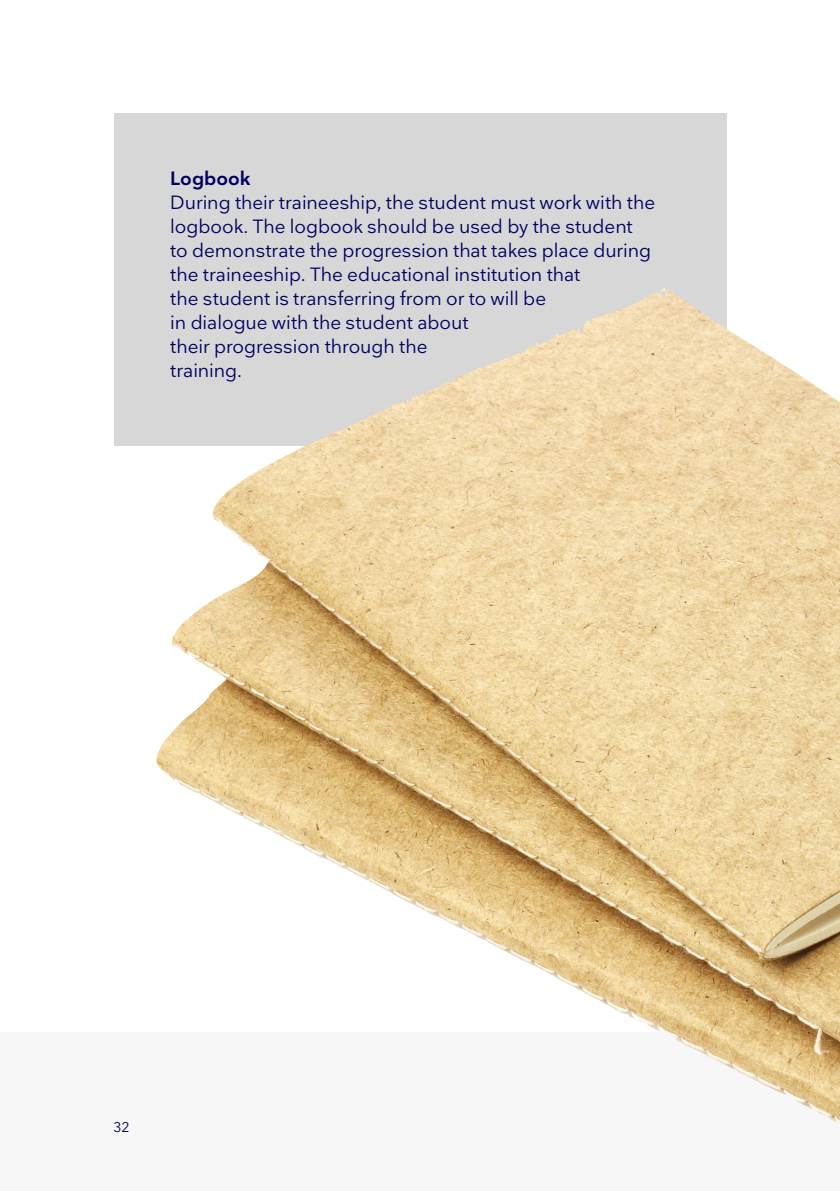
<style>
.page{position:relative;width:840px;height:1191px;background:#fff}
.page>*{position:absolute;margin:0;border:0;box-sizing:border-box;transform-origin:0 0}
.Brødtekst{font:19px/24px "Nationale";color:#000062}
.Fed{font:600 19px "Nationale";color:#000062}
.t1{font:14px "Nationale";color:#000062}
</style>
<div class="page">
<div style="left:0;top:1032px;width:839px;height:159px;background:#f7f7f7"></div>
<div style="left:113px;top:113px;width:613px;height:333px;background:#d7d7d7"></div>
<img style="left:156px;top:288px;width:683px;height:834px">
<p class="Fed" style="left:170px;top:166px;width:82px">Logbook</p>
<p class="Brødtekst" style="left:170px;top:189px;width:486px">During their traineeship, the student must work with the logbook. The logbook should be used by the student<br>to demonstrate the progression that takes place during the traineeship. The educational institution that<br>the student is transferring from or to will be<br>in dialogue with the student about<br>their progression through the<br>training.</p>
<p class="t1" style="left:113px;top:1118px;width:18px">32</p>
</div>
